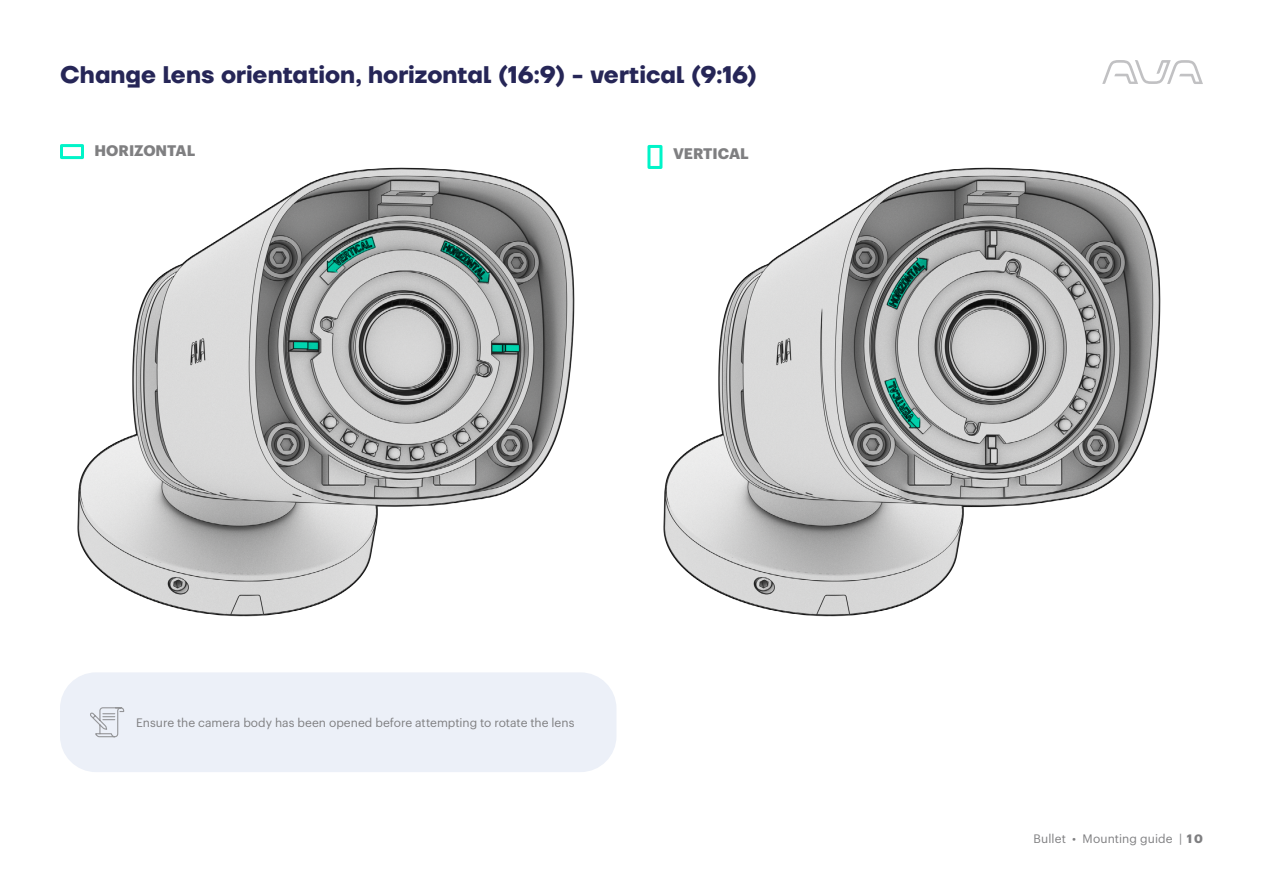
<style>
.page{position:relative;width:1263px;height:893px;background:#fff}
.page>*{position:absolute;margin:0;border:0;box-sizing:border-box;transform-origin:0 0}
.t1{font:700 24px "TT Firs Neue";color:#262657}
.t2{font:700 15px "Graphik";color:#7f7f81}
.t3{font:12px "Graphik";letter-spacing:.005em;color:#7f7f81}
.s1{font-weight:700}
</style>
<div class="page">
<svg style="left:1102px;top:60px;width:101px;height:24px"></svg>
<img style="left:61px;top:159px;width:514px;height:458px">
<img style="left:647px;top:144px;width:514px;height:473px">
<div style="left:60px;top:672px;width:556px;height:100px;background:#ecf0f8;border-radius:36px"></div>
<svg style="left:90px;top:707px;width:35px;height:30px"></svg>
<div style="left:60px;top:144px;width:24px;height:15px;border:3px solid #00f4c8"></div>
<div style="left:648px;top:145px;width:15px;height:24px;border:3px solid #00f4c8"></div>
<h1 class="t1" style="left:60px;top:58px;width:699px">Change lens orientation, horizontal (16:9) - vertical (9:16)</h1>
<p class="t2" style="left:94px;top:139px;width:102px">HORIZONTAL</p>
<p class="t2" style="left:673px;top:142px;width:77px">VERTICAL</p>
<p class="t3" style="left:136px;top:713px;width:440px">Ensure the camera body has been opened before attempting to rotate the lens</p>
<p class="t3" style="left:1034px;top:829px;width:171px">Bullet • Mounting guide | <span class="s1">1 0</span></p>
</div>
